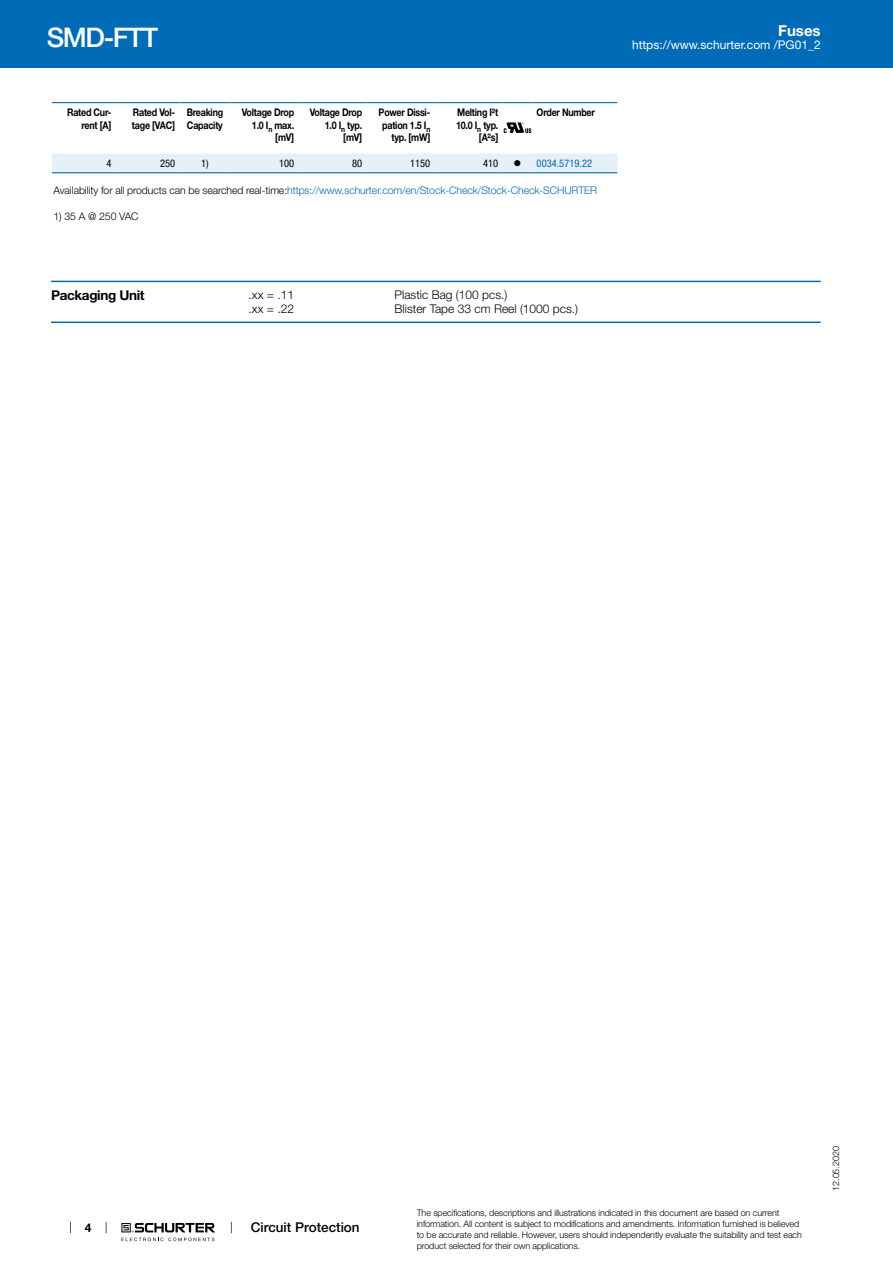
<style>
.page{position:relative;width:893px;height:1263px;background:#fff}
.page>*{position:absolute;margin:0;border:0;box-sizing:border-box;transform-origin:0 0}
.t1{font:500 27px "Helvetica Neue LT";letter-spacing:-.05em;color:#fff}
.t2{font:700 15px "Helvetica Neue LT";color:#fff}
.t3{font:500 13.5px "Helvetica Neue LT";color:#000}
.t4{font:700 13.5px "Helvetica Neue LT";letter-spacing:-.025em;color:#000}
.t5{font:300 12px "Helvetica Neue LT";color:#000}
.t6{font:12px "Helvetica Neue LT";color:#fff}
.t7{font:700 12px "Helvetica Neue LT";color:#000}
.t8{font:700 10.5px/12.6px "Helvetica Neue LT";letter-spacing:-.025em;color:#000;text-align:right;scale:.85 1}
.t9{font:300 10.5px "Helvetica Neue LT";letter-spacing:-.01em;color:#006bb6}
.t10{font:condensed 10.5px "Helvetica Neue LT";color:#000}
.t11{font:condensed 10.5px "Helvetica Neue LT";color:#006bb6}
.t12{font:300 10.5px "Helvetica Neue LT";letter-spacing:-.01em;color:#000}
.t13{font:300 9px/10.8px "Helvetica Neue LT";letter-spacing:-.01em;color:#000}
.s1{color:#000}
</style>
<div class="page">
<svg style="left:70px;top:1221px;width:1px;height:12px"></svg>
<svg style="left:121px;top:1223px;width:94px;height:18px"></svg>
<div style="left:0;top:0;width:893px;height:68px;background:#006bb6"></div>
<svg style="left:52px;top:102px;width:565px;height:72px"></svg>
<hr style="left:51px;top:281px;width:770px;height:1px;background:#006bb6">
<hr style="left:51px;top:322px;width:770px;height:1px;background:#006bb6">
<h1 class="t1" style="left:47px;top:21px;width:113px">SMD-FTT</h1>
<p class="t8" style="left:67px;top:106px;width:54px">Rated Cur&shy;rent [A]</p>
<p class="t8" style="left:132px;top:106px;width:52px;text-align:left">Rated Vol&shy;tage [VAC]</p>
<p class="t8" style="left:187px;top:106px;width:44px;text-align:left">Breaking<br>Capacity</p>
<p class="t8" style="left:242px;top:106px;width:63px">Voltage Drop<br>1.0 I<sub>n</sub> max. [mV]</p>
<p class="t8" style="left:310px;top:106px;width:63px">Voltage Drop<br>1.0 I<sub>n</sub> typ. [mV]</p>
<p class="t8" style="left:379px;top:106px;width:62px">Power Dissi&shy;pation 1.5 I<sub>n </sub>typ. [mW]</p>
<p class="t8" style="left:456px;top:106px;width:51px">Melting I²t<br>10.0 I<sub>n</sub> typ. [A²s]</p>
<p class="t8" style="left:537px;top:106px;width:70px">Order Number</p>
<p class="t10" style="left:106px;top:157px;width:7px">4</p>
<p class="t10" style="left:160px;top:157px;width:17px">250</p>
<p class="t10" style="left:201px;top:157px;width:9px">1)</p>
<p class="t10" style="left:279px;top:157px;width:17px">100</p>
<p class="t10" style="left:352px;top:157px;width:12px">80</p>
<p class="t10" style="left:410px;top:157px;width:22px">1150</p>
<p class="t10" style="left:483px;top:157px;width:17px">410</p>
<p class="t11" style="left:514px;top:157px;width:80px"><span class="s1">●</span> 0034.5719.22</p>
<p class="t9" style="left:54px;top:184px;width:545px"><span class="s1">Availability for all products can be searched real-time:</span>https://www.schurter.com/en/Stock-Check/Stock-Check-SCHURTER</p>
<p class="t12" style="left:54px;top:210px;width:87px">1) 35 A @ 250 VAC</p>
<h3 class="t4" style="left:51px;top:287px;width:95px">Packaging Unit</h3>
<h3 class="t5" style="left:249px;top:287px;width:47px">.xx = .11</h3>
<h3 class="t5" style="left:395px;top:287px;width:114px">Plastic Bag (100 pcs.)</h3>
<h3 class="t5" style="left:249px;top:301px;width:47px">.xx = .22</h3>
<h3 class="t5" style="left:395px;top:301px;width:185px">Blister Tape 33 cm Reel (1000 pcs.)</h3>
<h2 class="t2" style="left:778px;top:21px;width:44px">Fuses</h2>
<h3 class="t6" style="left:632px;top:38px;width:190px">https://www.schurter.com /PG01_2</h3>
<h3 class="t7" style="left:85px;top:1220px;width:8px">4</h3>
<h3 class="t3" style="left:251px;top:1219px;width:110px">Circuit Protection</h3>
<p class="t13" style="left:417px;top:1207px;width:387px">The specifications, descriptions and illustrations indicated in this document are based on current information. All content is subject to modifications and amendments. Information furnished is believed to be accurate and reliable. However, users should independently evaluate the suitability and test each product selected for their own applications.</p>
<p class="t13" style="left:830px;top:1191px;width:46px;rotate:-90deg">12.05.2020</p>
</div>
